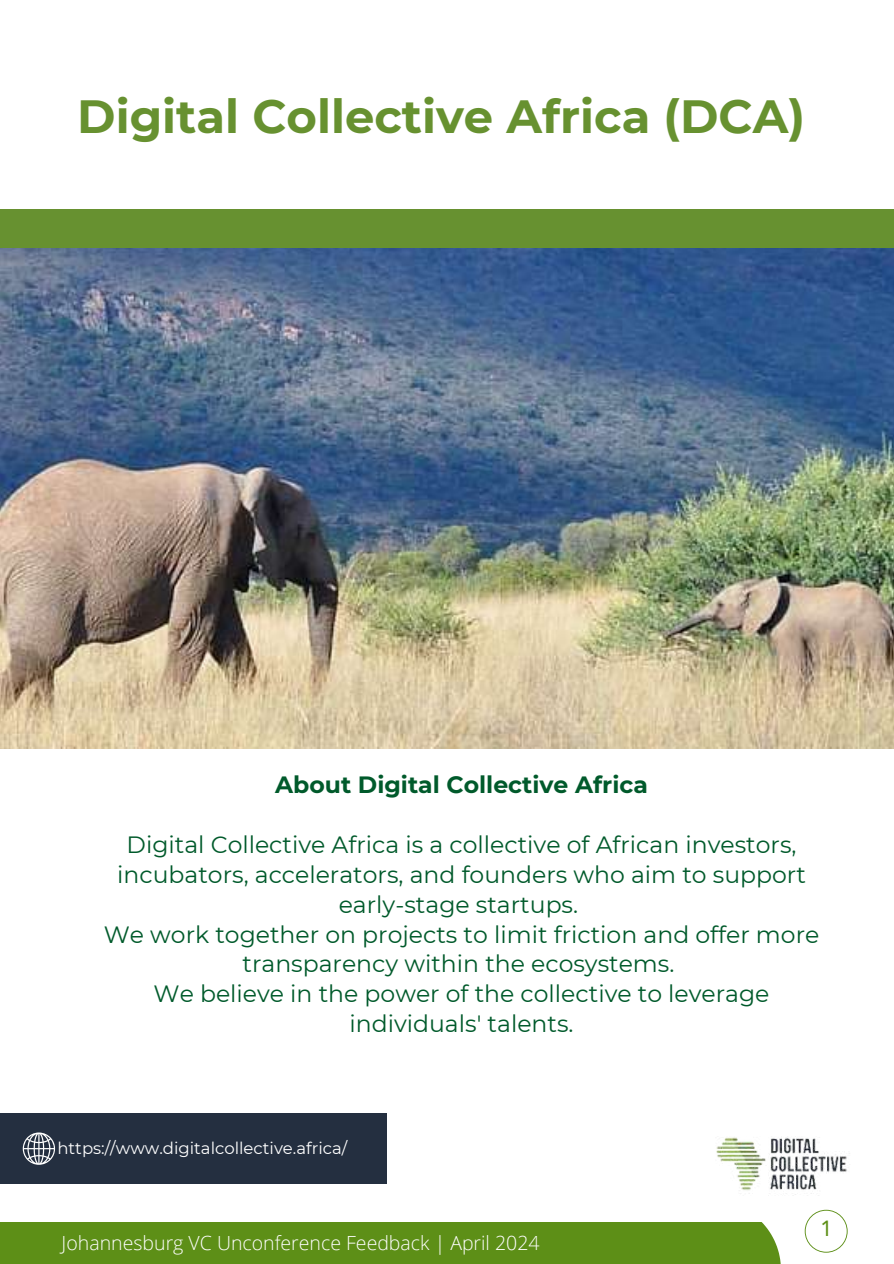
<style>
.page{position:relative;width:894px;height:1264px;background:#fff}
.page>*{position:absolute;margin:0;border:0;box-sizing:border-box;transform-origin:0 0}
.t1{font:700 46.5px "Montserrat";color:#679130}
.t2{font:23.55px/29.8px "Montserrat";color:#005a2b;text-align:center}
.t3{font:700 23.55px "Montserrat";color:#005a2b}
.t4{font:21.9px "Avenir LT Pro";color:#5d8f17}
.t5{font:300 19.5px "Open Sans";color:#fff}
.t6{font:16.5px "Montserrat";color:#fff}
</style>
<div class="page">
<div style="left:0;top:1113px;width:387px;height:70px;background:#242f40"></div>
<svg style="left:23px;top:1132px;width:32px;height:32px"></svg>
<img style="left:0;top:248px;width:893px;height:500px">
<div style="left:0;top:209px;width:893px;height:39px;background:#679130"></div>
<div style="left:0;top:1222px;width:780px;height:41px;background:#5d8f17"></div>
<img style="left:708px;top:1137px;width:142px;height:101px">
<svg style="left:804px;top:1209px;width:43px;height:43px"></svg>
<h1 class="t1" style="left:77px;top:88px;width:729px">Digital Collective Africa (DCA)</h1>
<p class="t3" style="left:275px;top:770px;width:374px">About Digital Collective Africa</p>
<p class="t2" style="left:104px;top:829px;width:717px">Digital Collective Africa is a collective of African investors, incubators, accelerators, and founders who aim to support early-stage startups.<br>We work together on projects to limit friction and offer more transparency within the ecosystems.<br>We believe in the power of the collective to leverage individuals' talents.</p>
<p class="t6" style="left:57px;top:1137px;width:291px">https://www.digitalcollective.africa/</p>
<p class="t5" style="left:62px;top:1229px;width:479px">Johannesburg VC Unconference Feedback | April 2024</p>
<p class="t4" style="left:819px;top:1219px;width:14px">1</p>
</div>
